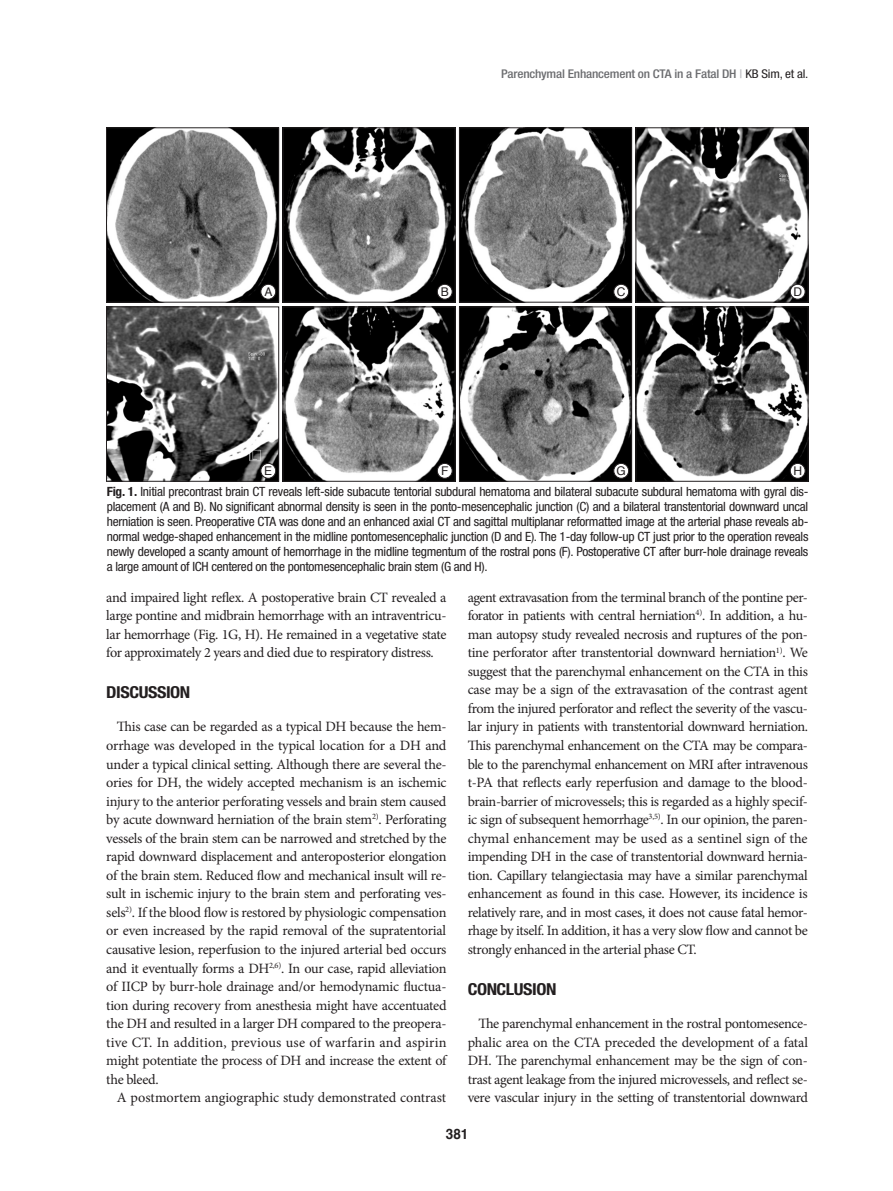
<style>
.page{position:relative;width:893px;height:1191px;background:#fff}
.page>*{position:absolute;margin:0;border:0;box-sizing:border-box;transform-origin:0 0}
.중제_JKNS{font:700 condensed 16.5px "Helvetica Neue LT Std";letter-spacing:-.025em;color:#231f20;scale:1.1 1}
.본문_JKNS{font:14.25px/18.6px "Minion Pro";letter-spacing:-.025em;color:#231f20;text-align:justify}
.본문_JKNS-2{font:14.25px "Minion Pro";letter-spacing:-.005em;color:#231f20}
.t1{font:700 14.25px "Helvetica";color:#231f20;scale:.95 1}
.사진설명_JKNS{font:condensed 12.75px/15px "Helvetica Neue LT Std";letter-spacing:-.02em;color:#231f20;text-align:justify;scale:1.05 1}
.런닝_JKNS{font:500 condensed 12px "Helvetica Neue LT Std";letter-spacing:-.015em;color:#6c6d70;scale:1.1 1}
.t2{font:12px "Helvetica";color:#231f20}
.s1{color:#bcbdc0}
.s2{font-weight:400;color:#231f20}
.s3{font-weight:700}
</style>
<div class="page">
<img style="left:108px;top:309px;width:169px;height:170px">
<div style="left:106px;top:307px;width:173px;height:174px;border:1px solid #231f20"></div>
<img style="left:108px;top:130px;width:169px;height:170px">
<div style="left:106px;top:128px;width:173px;height:174px;border:1px solid #231f20"></div>
<img style="left:285px;top:309px;width:168px;height:170px">
<div style="left:283px;top:307px;width:172px;height:174px;border:1px solid #231f20"></div>
<img style="left:285px;top:130px;width:168px;height:170px">
<div style="left:283px;top:128px;width:172px;height:174px;border:1px solid #231f20"></div>
<img style="left:461px;top:309px;width:169px;height:170px">
<div style="left:459px;top:307px;width:173px;height:174px;border:1px solid #231f20"></div>
<img style="left:461px;top:130px;width:169px;height:170px">
<div style="left:459px;top:128px;width:173px;height:174px;border:1px solid #231f20"></div>
<img style="left:638px;top:309px;width:168px;height:170px">
<div style="left:636px;top:307px;width:172px;height:174px;border:1px solid #231f20"></div>
<img style="left:638px;top:130px;width:168px;height:170px">
<div style="left:636px;top:128px;width:172px;height:174px;border:1px solid #231f20"></div>
<div style="left:261px;top:463px;width:15px;height:15px;background:#fff;border-radius:50%"></div>
<div style="left:261px;top:463px;width:15px;height:15px;border:1px solid #231f20;border-radius:50%"></div>
<div style="left:261px;top:284px;width:15px;height:15px;background:#fff;border-radius:50%"></div>
<div style="left:261px;top:284px;width:15px;height:15px;border:1px solid #231f20;border-radius:50%"></div>
<div style="left:437px;top:463px;width:15px;height:15px;background:#fff;border-radius:50%"></div>
<div style="left:437px;top:463px;width:15px;height:15px;border:1px solid #231f20;border-radius:50%"></div>
<div style="left:437px;top:284px;width:15px;height:15px;background:#fff;border-radius:50%"></div>
<div style="left:437px;top:284px;width:15px;height:15px;border:1px solid #231f20;border-radius:50%"></div>
<div style="left:614px;top:463px;width:15px;height:15px;background:#fff;border-radius:50%"></div>
<div style="left:614px;top:463px;width:15px;height:15px;border:1px solid #231f20;border-radius:50%"></div>
<div style="left:614px;top:284px;width:15px;height:15px;background:#fff;border-radius:50%"></div>
<div style="left:614px;top:284px;width:15px;height:15px;border:1px solid #231f20;border-radius:50%"></div>
<div style="left:790px;top:463px;width:15px;height:15px;background:#fff;border-radius:50%"></div>
<div style="left:790px;top:463px;width:15px;height:15px;border:1px solid #231f20;border-radius:50%"></div>
<div style="left:790px;top:284px;width:15px;height:15px;background:#fff;border-radius:50%"></div>
<div style="left:790px;top:284px;width:15px;height:15px;border:1px solid #231f20;border-radius:50%"></div>
<p class="t2" style="left:265px;top:282px;width:10px">A</p>
<p class="t2" style="left:264px;top:462px;width:10px">E</p>
<p class="런닝_JKNS" style="left:501px;top:67px;width:281px">Parenchymal Enhancement on CTA in a Fatal DH <span class="s1">|</span> <span class="s2">KB Sim, et al.</span></p>
<p class="t2" style="left:441px;top:282px;width:10px">B</p>
<p class="t2" style="left:441px;top:462px;width:9px">F</p>
<p class="t2" style="left:617px;top:282px;width:10px">C</p>
<p class="t2" style="left:616px;top:462px;width:11px">G</p>
<p class="t2" style="left:793px;top:282px;width:10px">D</p>
<p class="t2" style="left:793px;top:462px;width:10px">H</p>
<p class="사진설명_JKNS" style="left:107px;top:484px;width:670px"><span class="s3">Fig. 1.</span> Initial precontrast brain CT reveals left-side subacute tentorial subdural hematoma and bilateral subacute subdural hematoma with gyral dis&shy;placement (A and B). No significant abnormal density is seen in the ponto-mesencephalic junction (C) and a bilateral transtentorial downward uncal herniation is seen. Preoperative CTA was done and an enhanced axial CT and sagittal multiplanar reformatted image at the arterial phase reveals ab&shy;normal wedge-shaped enhancement in the midline pontomesencephalic junction (D and E). The 1-day follow-up CT just prior to the operation reveals newly developed a scanty amount of hemorrhage in the midline tegmentum of the rostral pons (F). Postoperative CT after burr-hole drainage reveals a large amount of ICH centered on the pontomesencephalic brain stem (G and H).</p>
<p class="본문_JKNS" style="left:106px;top:588px;width:342px">and impaired light reflex. A postoperative brain CT revealed a large pontine and midbrain hemorrhage with an intraventricu&shy;lar hemorrhage (Fig. 1G, H). He remained in a vegetative state for approximately 2 years and died due to respiratory distress.</p>
<p class="중제_JKNS" style="left:106px;top:682px;width:78px">DISCUSSION</p>
<p class="본문_JKNS" style="left:106px;top:717px;width:342px;text-indent:11px">This case can be regarded as a typical DH because the hem&shy;orrhage was developed in the typical location for a DH and under a typical clinical setting. Although there are several the&shy;ories for DH, the widely accepted mechanism is an ischemic injury to the anterior perforating vessels and brain stem caused by acute downward herniation of the brain stem<sup>2)</sup>. Perforating vessels of the brain stem can be narrowed and stretched by the rapid downward displacement and anteroposterior elongation of the brain stem. Reduced flow and mechanical insult will re&shy;sult in ischemic injury to the brain stem and perforating ves&shy;sels<sup>2)</sup>. If the blood flow is restored by physiologic compensation or even increased by the rapid removal of the supratentorial causative lesion, reperfusion to the injured arterial bed occurs and it eventually forms a DH<sup>2,6)</sup>. In our case, rapid alleviation of IICP by burr-hole drainage and/or hemodynamic fluctua&shy;tion during recovery from anesthesia might have accentuated the DH and resulted in a larger DH compared to the preopera&shy;tive CT. In addition, previous use of warfarin and aspirin might potentiate the process of DH and increase the extent of the bleed.</p>
<p class="본문_JKNS-2" style="left:117px;top:1088px;width:331px">A postmortem angiographic study demonstrated contrast</p>
<p class="본문_JKNS" style="left:468px;top:588px;width:342px">agent extravasation from the terminal branch of the pontine per&shy;forator in patients with central herniation<sup>4)</sup>. In addition, a hu&shy;man autopsy study revealed necrosis and ruptures of the pon&shy;tine perforator after transtentorial downward herniation<sup>1)</sup>. We suggest that the parenchymal enhancement on the CTA in this case may be a sign of the extravasation of the contrast agent from the injured perforator and reflect the severity of the vascu&shy;lar injury in patients with transtentorial downward herniation.<br>This parenchymal enhancement on the CTA may be compara&shy;ble to the parenchymal enhancement on MRI after intravenous t-PA that reflects early reperfusion and damage to the blood&shy;brain-barrier of microvessels; this is regarded as a highly specif&shy;ic sign of subsequent hemorrhage<sup>3,5)</sup>. In our opinion, the paren&shy;chymal enhancement may be used as a sentinel sign of the impending DH in the case of transtentorial downward hernia&shy;tion. Capillary telangiectasia may have a similar parenchymal enhancement as found in this case. However, its incidence is relatively rare, and in most cases, it does not cause fatal hemor&shy;rhage by itself. In addition, it has a very slow flow and cannot be strongly enhanced in the arterial phase CT.</p>
<p class="중제_JKNS" style="left:468px;top:979px;width:82px">CONCLUSION</p>
<p class="본문_JKNS" style="left:468px;top:1014px;width:342px;text-indent:11px">The parenchymal enhancement in the rostral pontomesence&shy;phalic area on the CTA preceded the development of a fatal DH. The parenchymal enhancement may be the sign of con&shy;trast agent leakage from the injured microvessels, and reflect se&shy;vere vascular injury in the setting of transtentorial downward</p>
<p class="t1" style="left:446px;top:1123px;width:25px">381</p>
</div>
